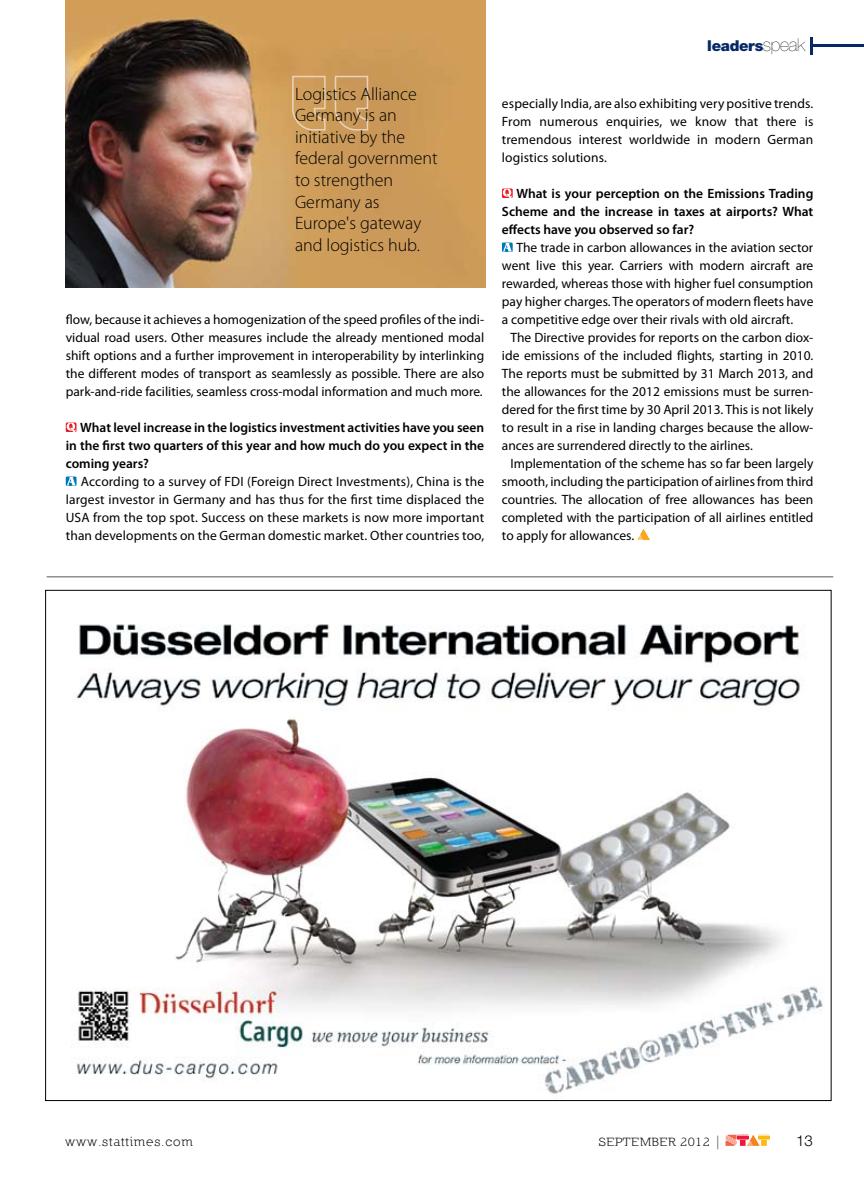
<style>
.page{position:relative;width:864px;height:1188px;background:#fff}
.page>*{position:absolute;margin:0;border:0;box-sizing:border-box;transform-origin:0 0}
.t1{font:300 18px/21.6px "Myriad Pro";color:#000}
.t2{font:900 15px "Helvetica Neue";letter-spacing:-.02em;color:#062867}
.t3{font:300 15px "Helvetica Neue";color:#000}
.t4{font:13.5px/18px "Myriad Pro";color:#000;text-align:justify}
.t5{font:600 13.5px/18px "Myriad Pro";color:#000;text-align:justify}
.t6{font:13.5px "Nilland Small Caps";letter-spacing:.06em;color:#000}
.t7{font:13.5px "Nilland Small Caps";letter-spacing:.03em;color:#000}
.s1{font-weight:200;font-size:18px;color:#000}
.s2{font-family:"Serifa BT";color:#6d6f71}
</style>
<div class="page">
<svg style="left:725px;top:1135px;width:45px;height:11px"></svg>
<svg style="left:811px;top:37px;width:2px;height:18px"></svg>
<hr style="left:811px;top:45px;width:53px;height:2px;background:#062867">
<img style="left:71px;top:590px;width:761px;height:510px">
<hr style="left:47px;top:576px;width:786px;height:1px;background:#58595b">
<img style="left:65px;top:0;width:420px;height:287px">
<svg style="left:66px;top:423px;width:11px;height:9px"></svg>
<svg style="left:67px;top:423px;width:9px;height:9px"></svg>
<svg style="left:66px;top:477px;width:10px;height:9px"></svg>
<svg style="left:502px;top:189px;width:11px;height:9px"></svg>
<svg style="left:503px;top:189px;width:9px;height:9px"></svg>
<svg style="left:502px;top:243px;width:11px;height:9px"></svg>
<svg style="left:503px;top:243px;width:9px;height:9px"></svg>
<svg style="left:637px;top:529px;width:13px;height:11px"></svg>
<svg style="left:291px;top:75px;width:78px;height:56px;background:#cfa165"></svg>
<h1 class="t1" style="left:295px;top:83px;width:144px">Logistics Alliance<br>Germany is an initiative by the federal government to strengthen<br>Germany as<br>Europe's gateway and logistics hub.</h1>
<p class="t4" style="left:66px;top:310px;width:420px">flow, because it achieves a homogenization of the speed profiles of the indi&shy;vidual road users. Other measures include the already mentioned modal shift options and a further improvement in interoperability by interlinking the different modes of transport as seamlessly as possible. There are also park-and-ride facilities, seamless cross-modal information and much more.</p>
<p class="t5" style="left:66px;top:418px;width:420px;text-indent:15px">What level increase in the logistics investment activities have you seen in the first two quarters of this year and how much do you expect in the coming years?</p>
<p class="t4" style="left:66px;top:472px;width:420px;text-indent:15px">According to a survey of FDI (Foreign Direct Investments), China is the largest investor in Germany and has thus for the first time displaced the USA from the top spot. Success on these markets is now more important than developments on the German domestic market. Other countries too,</p>
<p class="t2" style="left:707px;top:37px;width:99px">leaders<span class="s1">speak</span></p>
<p class="t4" style="left:502px;top:94px;width:313px">especially India, are also exhibiting very positive trends.<br>From numerous enquiries, we know that there is tremendous interest worldwide in modern German logistics solutions.</p>
<p class="t5" style="left:502px;top:184px;width:313px;text-indent:15px">What is your perception on the Emissions Trading Scheme and the increase in taxes at airports? What effects have you observed so far?</p>
<p class="t4" style="left:502px;top:238px;width:313px;text-indent:14px">The trade in carbon allowances in the aviation sector went live this year. Carriers with modern aircraft are rewarded, whereas those with higher fuel consumption pay higher charges. The operators of modern fleets have a competitive edge over their rivals with old aircraft.</p>
<p class="t4" style="left:502px;top:328px;width:313px;text-indent:9px">The Directive provides for reports on the carbon diox&shy;ide emissions of the included flights, starting in 2010.<br>The reports must be submitted by 31 March 2013, and the allowances for the 2012 emissions must be surren&shy;dered for the first time by 30 April 2013. This is not likely to result in a rise in landing charges because the allow&shy;ances are surrendered directly to the airlines.</p>
<p class="t4" style="left:502px;top:454px;width:313px;text-indent:9px">Implementation of the scheme has so far been largely smooth, including the participation of airlines from third countries. The allocation of free allowances has been completed with the participation of all airlines entitled to apply for allowances.</p>
<p class="t6" style="left:65px;top:1134px;width:129px">www.stattimes.com</p>
<p class="t7" style="left:599px;top:1134px;width:124px">SEPTEMBER 2012 <span class="s2">|</span></p>
<p class="t3" style="left:796px;top:1131px;width:18px">13</p>
</div>
